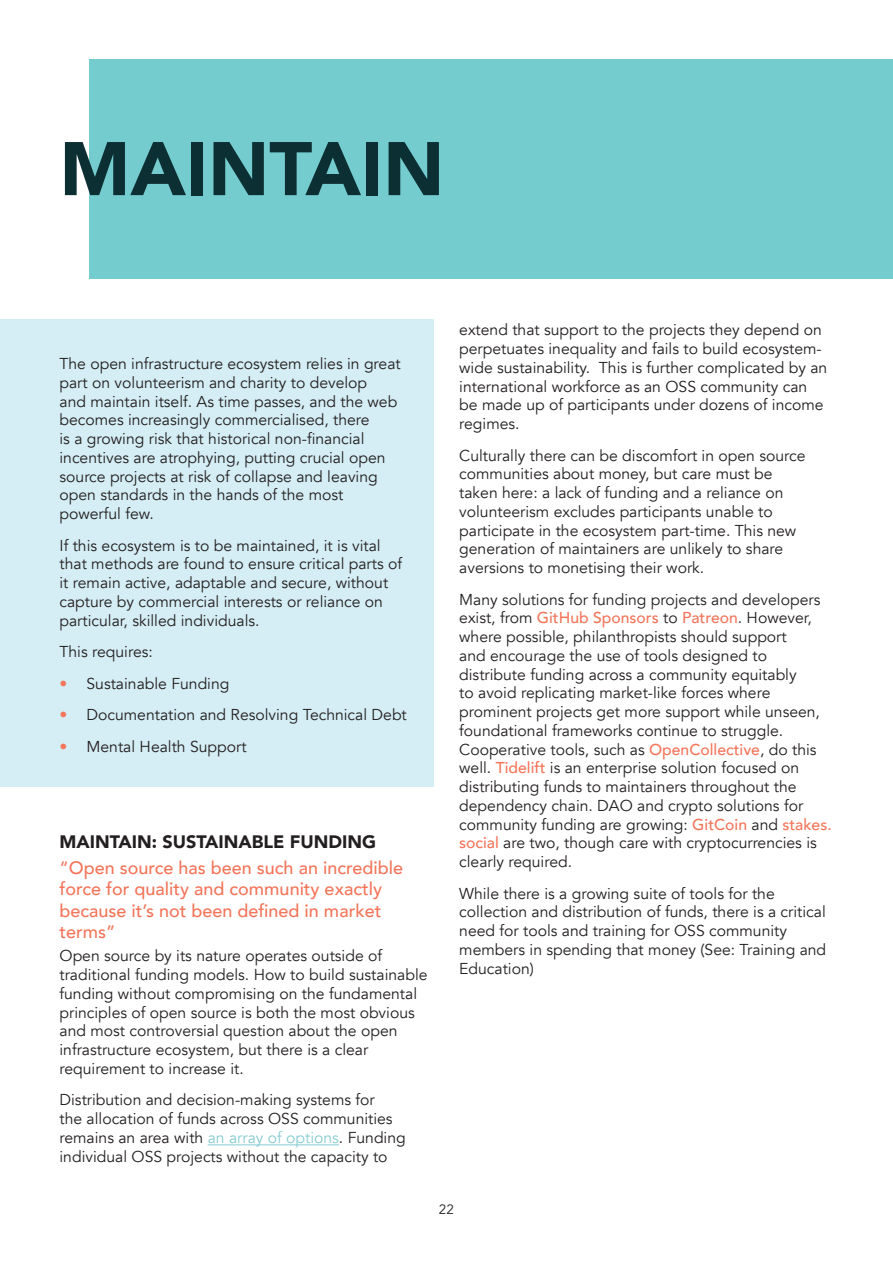
<style>
.page{position:relative;width:893px;height:1263px;background:#fff}
.page>*{position:absolute;margin:0;border:0;box-sizing:border-box;transform-origin:0 0}
.t1{font:900 75px "Avenir";color:#0c2f34}
.H3_Orange{font:500 18px/21.6px "Avenir";color:#f3755a}
.H2_Black{font:900 18px "Avenir";color:#231f20}
.Body{font:15.75px/18.8px "Avenir";color:#231f20}
.t2{font:13.5px "Avenir";color:#231f20}
.s1{font-weight:900;color:#f3755a}
.s2{color:#85ccd1}
.s3{font-weight:500;color:#f3755a}
</style>
<div class="page">
<div style="left:0;top:320px;width:434px;height:467px;background:#d5eef5"></div>
<hr style="left:208px;top:1144px;width:131px;height:1px;background:#85ccd1">
<div style="left:89px;top:60px;width:804px;height:219px;background:#75ccce"></div>
<h1 class="t1" style="left:60px;top:105px;width:386px">MAINTAIN</h1>
<p class="Body" style="left:60px;top:355px;width:343px">The open infrastructure ecosystem relies in great part on volunteerism and charity to develop<br>and maintain itself. As time passes, and the web becomes increasingly commercialised, there<br>is a growing risk that historical non-financial incentives are atrophying, putting crucial open source projects at risk of collapse and leaving open standards in the hands of the most powerful few.</p>
<p class="Body" style="left:60px;top:536px;width:344px">If this ecosystem is to be maintained, it is vital that methods are found to ensure critical parts of it remain active, adaptable and secure, without capture by commercial interests or reliance on particular, skilled individuals.</p>
<p class="Body" style="left:60px;top:643px;width:95px">This requires:</p>
<p class="Body" style="left:60px;top:674px;width:171px"><span class="s1">•</span> Sustainable Funding</p>
<p class="Body" style="left:60px;top:706px;width:349px"><span class="s1">•</span> Documentation and Resolving Technical Debt</p>
<p class="Body" style="left:60px;top:737px;width:189px"><span class="s1">•</span> Mental Health Support</p>
<h2 class="H2_Black" style="left:60px;top:826px;width:318px">MAINTAIN: SUSTAINABLE FUNDING</h2>
<h3 class="H3_Orange" style="left:60px;top:855px;width:345px">“Open source has been such an incredible force for quality and community exactly because it’s not been defined in market terms”</h3>
<p class="Body" style="left:60px;top:947px;width:369px">Open source by its nature operates outside of traditional funding models. How to build sustainable funding without compromising on the fundamental principles of open source is both the most obvious and most controversial question about the open infrastructure ecosystem, but there is a clear requirement to increase it.</p>
<p class="Body" style="left:60px;top:1091px;width:348px">Distribution and decision-making systems for<br>the allocation of funds across OSS communities remains an area with <span class="s2">an array of options</span>. Funding individual OSS projects without the capacity to</p>
<p class="Body" style="left:459px;top:321px;width:370px">extend that support to the projects they depend on perpetuates inequality and fails to build ecosystem&shy;wide sustainability. This is further complicated by an international workforce as an OSS community can be made up of participants under dozens of income regimes.</p>
<p class="Body" style="left:459px;top:446px;width:348px">Culturally there can be discomfort in open source communities about money, but care must be taken here: a lack of funding and a reliance on volunteerism excludes participants unable to participate in the ecosystem part-time. This new generation of maintainers are unlikely to share aversions to monetising their work.</p>
<p class="Body" style="left:459px;top:590px;width:374px">Many solutions for funding projects and developers exist, from <span class="s3">GitHub Sponsors</span> to <span class="s3">Patreon</span>. However, where possible, philanthropists should support<br>and encourage the use of tools designed to distribute funding across a community equitably<br>to avoid replicating market-like forces where prominent projects get more support while unseen, foundational frameworks continue to struggle.<br>Cooperative tools, such as <span class="s3">OpenCollective</span>, do this well. <span class="s3">Tidelift</span> is an enterprise solution focused on distributing funds to maintainers throughout the dependency chain. DAO and crypto solutions for community funding are growing: <span class="s3">GitCoin</span> and <span class="s3">stakes. social</span> are two, though care with cryptocurrencies is clearly required.</p>
<p class="Body" style="left:459px;top:884px;width:368px">While there is a growing suite of tools for the collection and distribution of funds, there is a critical need for tools and training for OSS community members in spending that money (See: Training and Education)</p>
<p class="t2" style="left:439px;top:1201px;width:17px">22</p>
</div>
